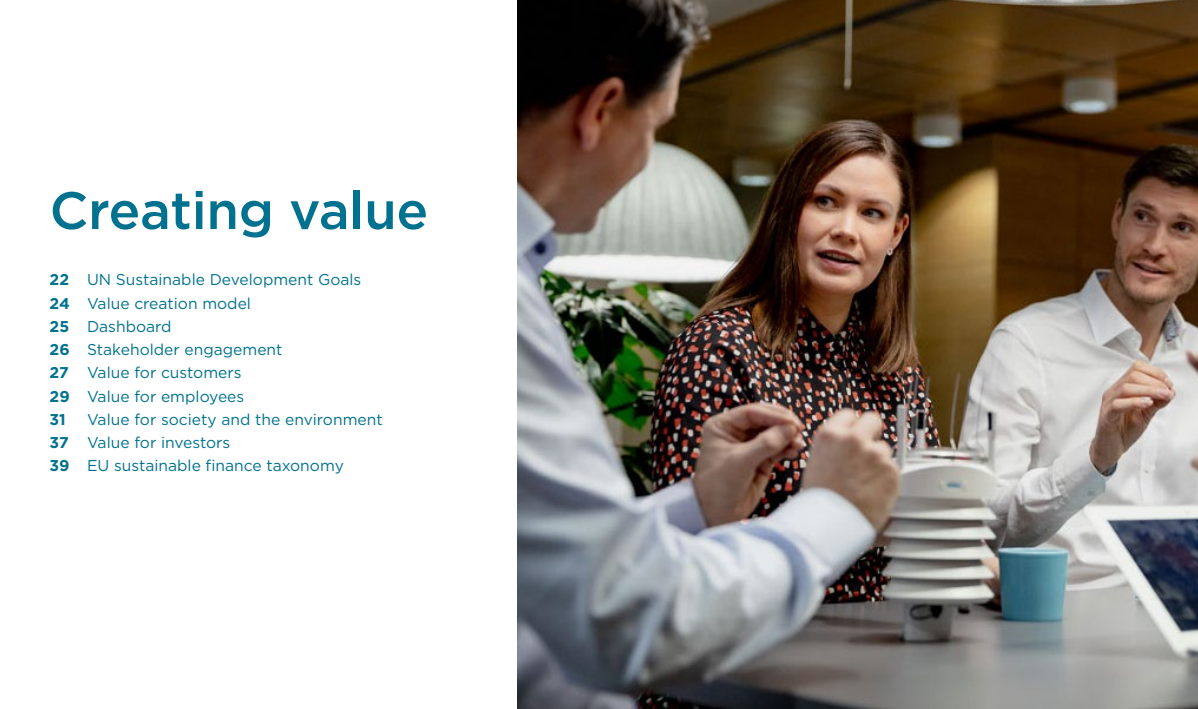
<style>
.page{position:relative;width:1198px;height:709px;background:#fff}
.page>*{position:absolute;margin:0;border:0;box-sizing:border-box;transform-origin:0 0}
.H0-VÄLIKANNET{font:500 52.5px "Gotham";letter-spacing:-.005em;color:#00728f}
.sislu{font:15.62px "Gotham";color:#00728f}
.sislu-2{font:700 15.62px "Gotham";color:#00728f}
</style>
<div class="page">
<img style="left:517px;top:0;width:681px;height:709px">
<p class="H0-VÄLIKANNET" style="left:50px;top:176px;width:380px">Creating value</p>
<p class="sislu" style="left:87px;top:270px;width:276px">UN Sustainable Development Goals</p>
<p class="sislu" style="left:87px;top:293px;width:165px">Value creation model</p>
<p class="sislu" style="left:87px;top:316px;width:86px">Dashboard</p>
<p class="sislu" style="left:87px;top:340px;width:197px">Stakeholder engagement</p>
<p class="sislu" style="left:87px;top:363px;width:156px">Value for customers</p>
<p class="sislu" style="left:87px;top:386px;width:159px">Value for employees</p>
<p class="sislu" style="left:87px;top:409px;width:297px">Value for society and the environment</p>
<p class="sislu" style="left:87px;top:432px;width:145px">Value for investors</p>
<p class="sislu" style="left:87px;top:456px;width:258px">EU sustainable finance taxonomy</p>
<p class="sislu-2" style="left:50px;top:269px;width:21px">22</p>
<p class="sislu-2" style="left:50px;top:293px;width:22px">24</p>
<p class="sislu-2" style="left:50px;top:316px;width:21px">25</p>
<p class="sislu-2" style="left:50px;top:339px;width:22px">26</p>
<p class="sislu-2" style="left:50px;top:362px;width:21px">27</p>
<p class="sislu-2" style="left:50px;top:386px;width:22px">29</p>
<p class="sislu-2" style="left:50px;top:409px;width:18px">31</p>
<p class="sislu-2" style="left:50px;top:432px;width:21px">37</p>
<p class="sislu-2" style="left:50px;top:455px;width:21px">39</p>
</div>
